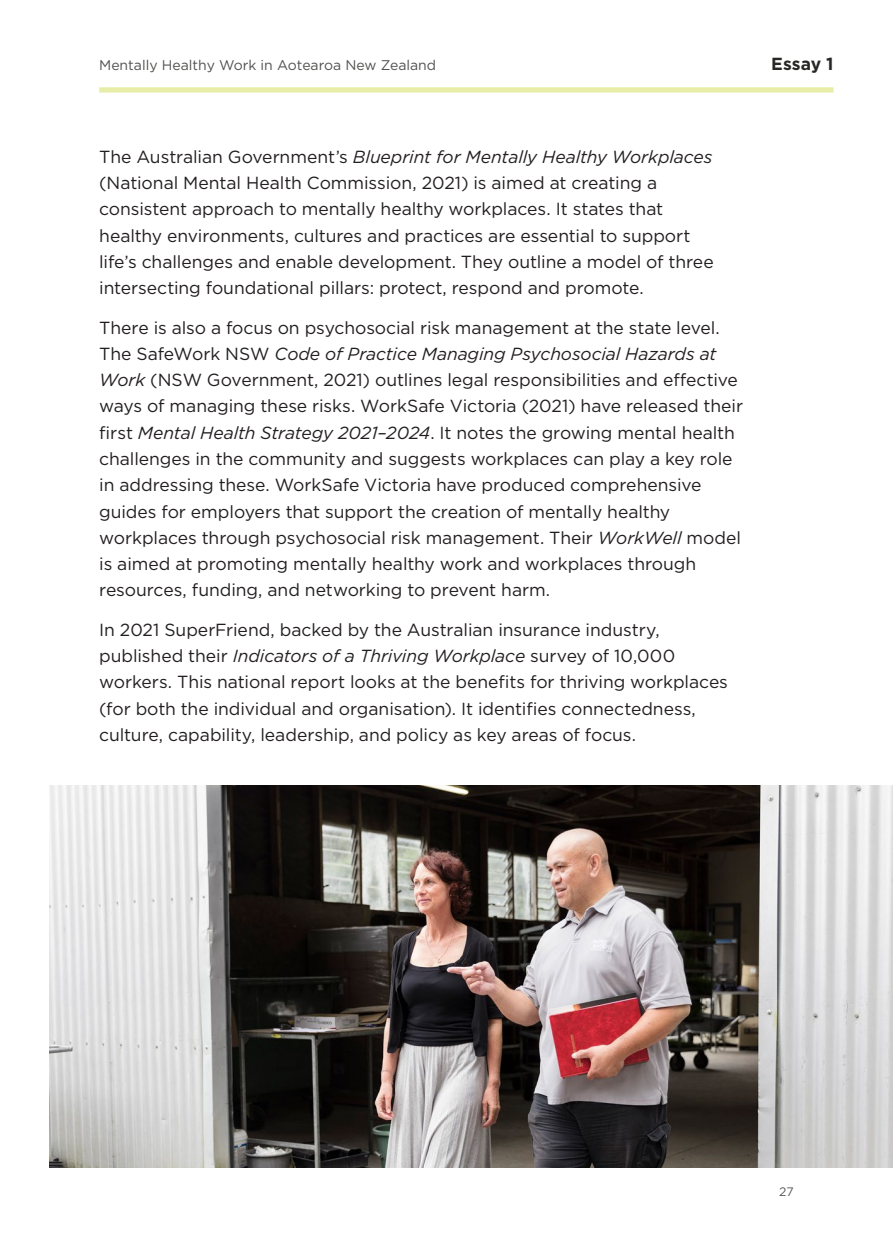
<style>
.page{position:relative;width:893px;height:1241px;background:#fff}
.page>*{position:absolute;margin:0;border:0;box-sizing:border-box;transform-origin:0 0}
.t1{font:17.5px/26.2px "Gotham";letter-spacing:-.005em;color:#231f20}
.t2{font:700 17.5px "Gotham";color:#272725}
.t3{font:14px "Gotham";color:#525251}
.t4{font:12.25px "Gotham";color:#58595b}
.s1{font-style:italic}
</style>
<div class="page">
<div style="left:99px;top:87px;width:734px;height:6px;background:#e7eda7"></div>
<img style="left:50px;top:785px;width:843px;height:382px">
<p class="t3" style="left:99px;top:56px;width:338px">Mentally Healthy Work in Aotearoa New Zealand</p>
<p class="t2" style="left:771px;top:53px;width:64px">Essay 1</p>
<p class="t1" style="left:99px;top:143px;width:616px">The Australian Government’s <span class="s1">Blueprint for Mentally Healthy Workplaces </span>(National Mental Health Commission, 2021) is aimed at creating a consistent approach to mentally healthy workplaces. It states that healthy environments, cultures and practices are essential to support life’s challenges and enable development. They outline a model of three intersecting foundational pillars: protect, respond and promote.</p>
<p class="t1" style="left:99px;top:314px;width:645px">There is also a focus on psychosocial risk management at the state level.<br>The SafeWork NSW <span class="s1">Code of Practice Managing Psychosocial Hazards at Work</span> (NSW Government, 2021) outlines legal responsibilities and effective ways of managing these risks. WorkSafe Victoria (2021) have released their first <span class="s1">Mental Health Strategy 2021–2024</span>. It notes the growing mental health challenges in the community and suggests workplaces can play a key role in addressing these. WorkSafe Victoria have produced comprehensive guides for employers that support the creation of mentally healthy workplaces through psychosocial risk management. Their <span class="s1">WorkWell</span> model is aimed at promoting mentally healthy work and workplaces through resources, funding, and networking to prevent harm.</p>
<p class="t1" style="left:99px;top:616px;width:630px">In 2021 SuperFriend, backed by the Australian insurance industry, published their <span class="s1">Indicators of a Thriving Workplace</span> survey of 10,000 workers. This national report looks at the benefits for thriving workplaces (for both the individual and organisation). It identifies connectedness, culture, capability, leadership, and policy as key areas of focus.</p>
<p class="t4" style="left:779px;top:1183px;width:16px">27</p>
</div>
